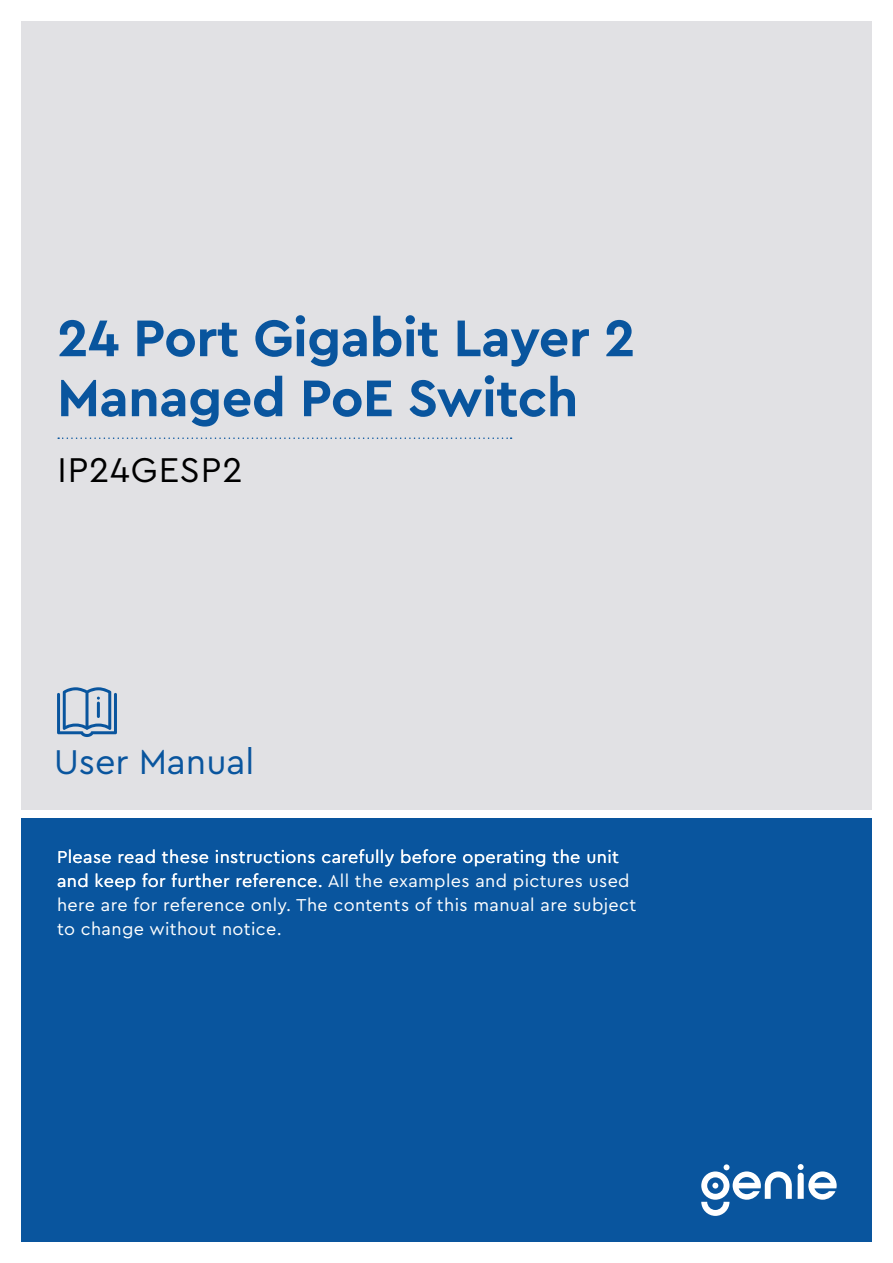
<style>
.page{position:relative;width:893px;height:1263px;background:#fff}
.page>*{position:absolute;margin:0;border:0;box-sizing:border-box;transform-origin:0 0}
.t1{font:700 54px/60px "Cera Pro";letter-spacing:-.01em;color:#09559e}
.t2{font:36px "Cera Pro";color:#09559e}
.t3{font:36px "Cera Pro";letter-spacing:.025em;color:#000}
.t4{font:18px/24px "Cera Pro";letter-spacing:.02em;color:#fff}
</style>
<div class="page">
<div style="left:22px;top:21px;width:850px;height:789px;background:#e1e1e4"></div>
<div style="left:21px;top:819px;width:851px;height:423px;background:#09559e"></div>
<svg style="left:57px;top:687px;width:60px;height:50px"></svg>
<svg style="left:58px;top:437px;width:454px;height:2px"></svg>
<svg style="left:798px;top:1164px;width:39px;height:36px"></svg>
<svg style="left:701px;top:1164px;width:91px;height:52px"></svg>
<p class="t1" style="left:57px;top:306px;width:580px">24 Port Gigabit Layer 2<br>Managed PoE Switch</p>
<p class="t3" style="left:57px;top:446px;width:187px">IP24GESP2</p>
<h2 class="t2" style="left:54px;top:738px;width:202px">User Manual</h2>
<p class="t4" style="left:57px;top:844px;width:563px">Please read these instructions carefully before operating the unit</p>
<p class="t4" style="left:57px;top:868px;width:581px">and keep for further reference. All the examples and pictures used here are for reference only. The contents of this manual are subject to change without notice.</p>
</div>
